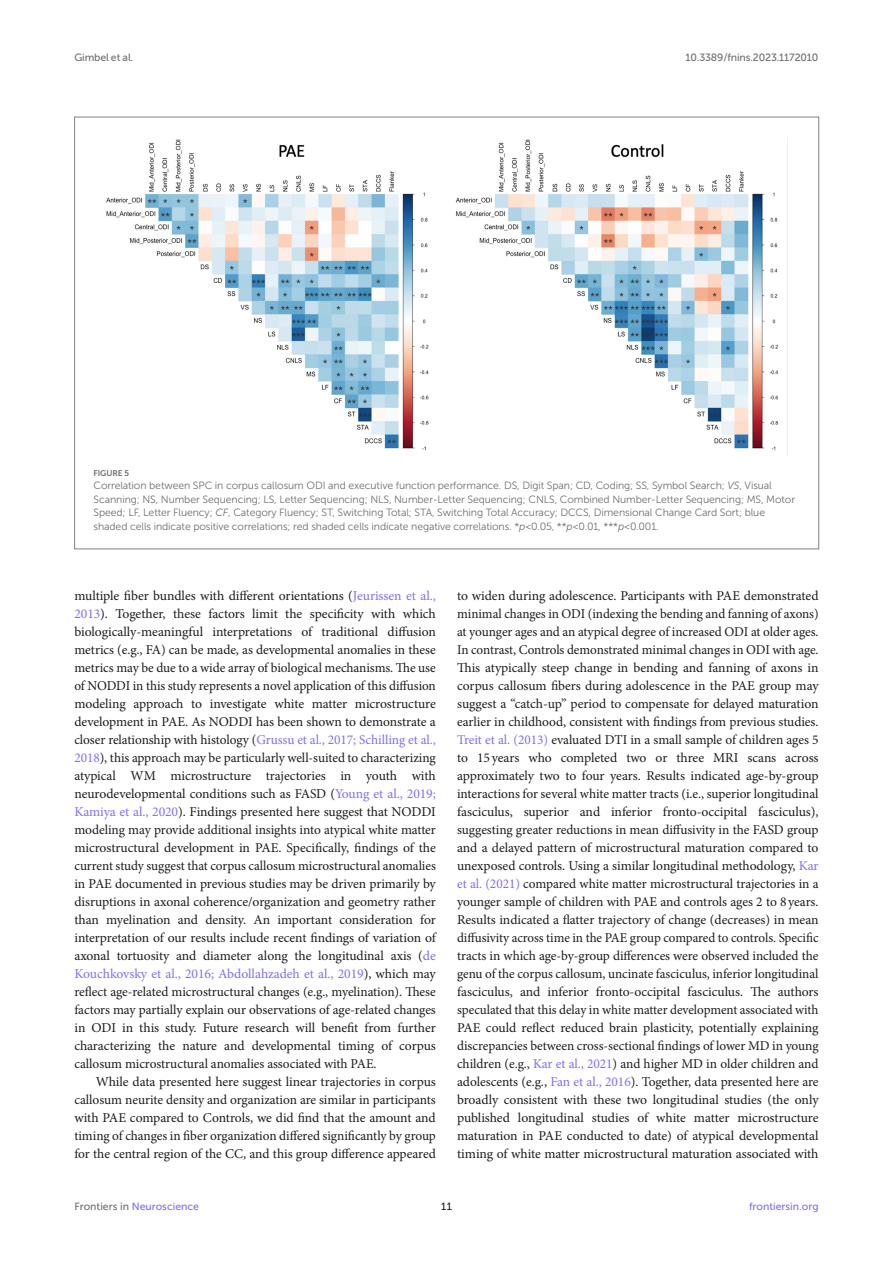
<style>
.page{position:relative;width:893px;height:1263px;background:#fff}
.page>*{position:absolute;margin:0;border:0;box-sizing:border-box;transform-origin:0 0}
.TEXT{font:13.5px/18px "Minion Pro";letter-spacing:-.005em;color:#1b1c1b;text-align:justify}
.FIG_LEG{font:10.5px/13.5px "Museo Sans 300";letter-spacing:-.01em;color:#706f70}
.t1{font:10.5px "Museo Sans 500";color:#856df0}
.t2{font:10.5px "Museo Sans 500";letter-spacing:-.015em;color:#706f70}
.t3{font:10.5px "Museo Sans 500";color:#1b1c1b}
.FIG_HD{font:8.25px "Museo Sans 700";letter-spacing:-.01em;color:#706f70}
.s1{font-style:italic}
.s2{color:#856df0}
.s3{color:#706f70}
</style>
<div class="page">
<img style="left:106px;top:137px;width:682px;height:319px">
<p class="t2" style="left:74px;top:51px;width:60px">Gimbel et al.</p>
<p class="t2" style="left:686px;top:51px;width:134px">10.3389/fnins.2023.1172010</p>
<p class="FIG_HD" style="left:94px;top:468px;width:37px">FIGURE 5</p>
<p class="FIG_LEG" style="left:94px;top:479px;width:703px">Correlation between SPC in corpus callosum ODI and executive function performance. DS, Digit Span; CD, Coding; SS, Symbol Search; <span class="s1">VS</span>, Visual Scanning; NS, Number Sequencing; LS, Letter Sequencing; NLS, Number-Letter Sequencing; CNLS, Combined Number-Letter Sequencing; MS, Motor Speed; LF, Letter Fluency; <span class="s1">CF</span>, Category Fluency; ST, Switching Total; STA, Switching Total Accuracy; DCCS, Dimensional Change Card Sort; blue shaded cells indicate positive correlations; red shaded cells indicate negative correlations. *<span class="s1">p</span> &lt; 0.05, **<span class="s1">p</span> &lt; 0.01, ***<span class="s1">p</span> &lt; 0.001.</p>
<p class="TEXT" style="left:74px;top:587px;width:363px">multiple fiber bundles with different orientations (<span class="s2">Jeurissen et al., 2013</span>). Together, these factors limit the specificity with which biologically-meaningful interpretations of traditional diffusion metrics (e.g., FA) can be made, as developmental anomalies in these metrics may be due to a wide array of biological mechanisms. The use of NODDI in this study represents a novel application of this diffusion modeling approach to investigate white matter microstructure development in PAE. As NODDI has been shown to demonstrate a closer relationship with histology (<span class="s2">Grussu et al., 2017; Schilling et al., 2018</span>), this approach may be particularly well-suited to characterizing atypical WM microstructure trajectories in youth with neurodevelopmental conditions such as FASD (<span class="s2">Young et al., 2019; Kamiya et al., 2020</span>). Findings presented here suggest that NODDI modeling may provide additional insights into atypical white matter microstructural development in PAE. Specifically, findings of the current study suggest that corpus callosum microstructural anomalies in PAE documented in previous studies may be driven primarily by disruptions in axonal coherence/organization and geometry rather than myelination and density. An important consideration for interpretation of our results include recent findings of variation of axonal tortuosity and diameter along the longitudinal axis (<span class="s2">de Kouchkovsky et al., 2016; Abdollahzadeh et al., 2019</span>), which may reflect age-related microstructural changes (e.g., myelination). These factors may partially explain our observations of age-related changes in ODI in this study. Future research will benefit from further characterizing the nature and developmental timing of corpus callosum microstructural anomalies associated with PAE.</p>
<p class="TEXT" style="left:74px;top:1073px;width:363px;text-indent:21px">While data presented here suggest linear trajectories in corpus callosum neurite density and organization are similar in participants with PAE compared to Controls, we did find that the amount and timing of changes in fiber organization differed significantly by group for the central region of the CC, and this group difference appeared</p>
<p class="TEXT" style="left:457px;top:587px;width:363px">to widen during adolescence. Participants with PAE demonstrated minimal changes in ODI (indexing the bending and fanning of axons) at younger ages and an atypical degree of increased ODI at older ages.<br>In contrast, Controls demonstrated minimal changes in ODI with age.<br>This atypically steep change in bending and fanning of axons in corpus callosum fibers during adolescence in the PAE group may suggest a “catch-up” period to compensate for delayed maturation earlier in childhood, consistent with findings from previous studies.<br><span class="s2">Treit et al. (2013)</span> evaluated DTI in a small sample of children ages 5 to 15years who completed two or three MRI scans across approximately two to four years. Results indicated age-by-group interactions for several white matter tracts (i.e., superior longitudinal fasciculus, superior and inferior fronto-occipital fasciculus), suggesting greater reductions in mean diffusivity in the FASD group and a delayed pattern of microstructural maturation compared to unexposed controls. Using a similar longitudinal methodology, <span class="s2">Kar et al. (2021)</span> compared white matter microstructural trajectories in a younger sample of children with PAE and controls ages 2 to 8years.<br>Results indicated a flatter trajectory of change (decreases) in mean diffusivity across time in the PAE group compared to controls. Specific tracts in which age-by-group differences were observed included the genu of the corpus callosum, uncinate fasciculus, inferior longitudinal fasciculus, and inferior fronto-occipital fasciculus. The authors speculated that this delay in white matter development associated with PAE could reflect reduced brain plasticity, potentially explaining discrepancies between cross-sectional findings of lower MD in young children (e.g., <span class="s2">Kar et al., 2021</span>) and higher MD in older children and adolescents (e.g., <span class="s2">Fan et al., 2016</span>). Together, data presented here are broadly consistent with these two longitudinal studies (the only published longitudinal studies of white matter microstructure maturation in PAE conducted to date) of atypical developmental timing of white matter microstructural maturation associated with</p>
<p class="t1" style="left:74px;top:1200px;width:126px"><span class="s3">Frontiers in</span> Neuroscience</p>
<p class="t3" style="left:441px;top:1200px;width:12px">11</p>
<p class="t1" style="left:749px;top:1200px;width:71px">frontiersin.org</p>
</div>
